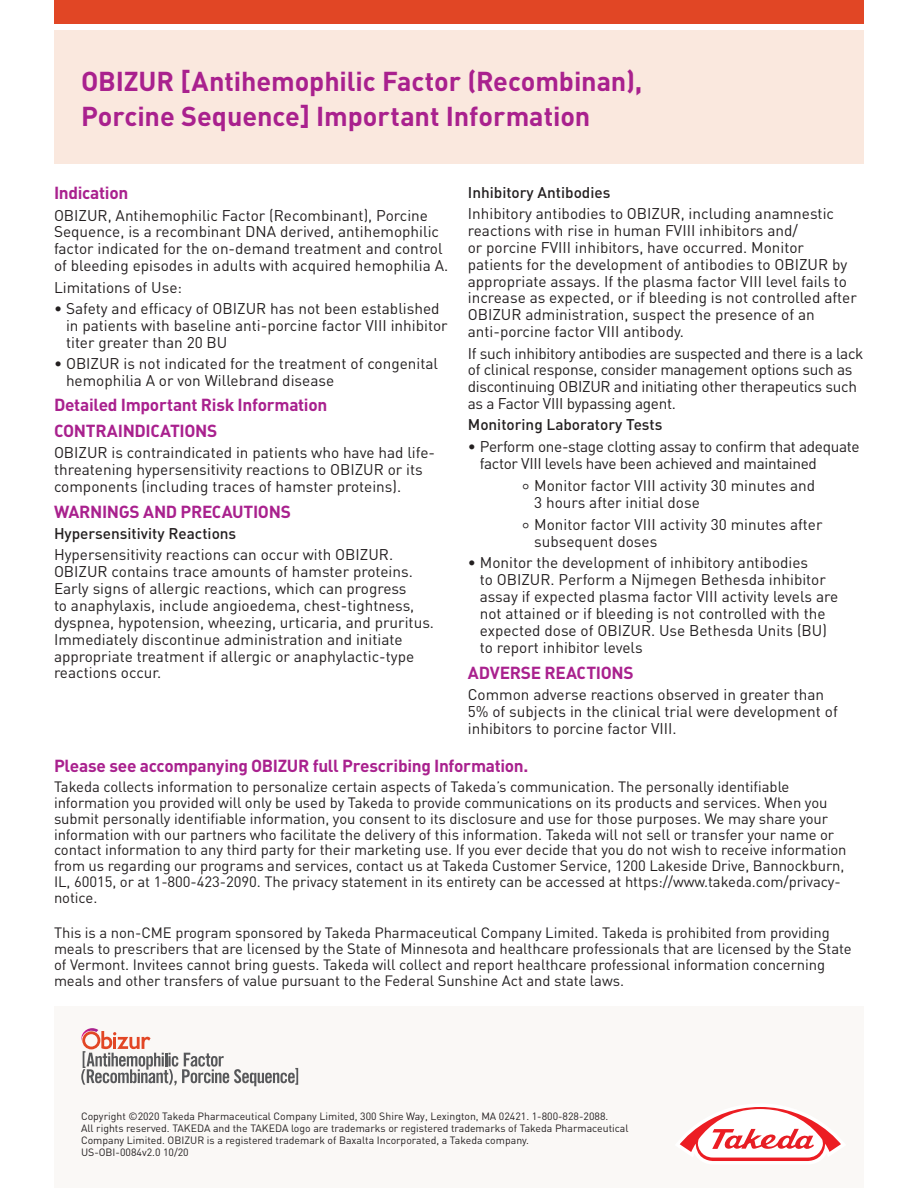
<style>
.page{position:relative;width:918px;height:1188px;background:#fff}
.page>*{position:absolute;margin:0;border:0;box-sizing:border-box;transform-origin:0 0}
.t1{font:700 27px/34.5px "DIN";letter-spacing:-.005em;color:#a9218e}
.t2{font:700 17.25px/26px "DIN";letter-spacing:-.02em;color:#a9218e}
.t3{font:15.3px/17px "DIN";color:#231f20}
.t4{font:15.3px/17px "DIN";letter-spacing:-.02em;color:#231f20}
.t5{font:500 15.3px "DIN";color:#231f20}
.t6{font:14.85px/15.8px "DIN";letter-spacing:-.005em;color:#231f20}
.t7{font:10.5px/12px "DIN";color:#231f20}
.s1{font-family:"Arial";font-size:22.5px}
</style>
<div class="page">
<div style="left:54px;top:1006px;width:810px;height:182px;background:#f7f4f2"></div>
<div style="left:54px;top:0;width:810px;height:24px;background:#e14625"></div>
<div style="left:54px;top:30px;width:810px;height:134px;background:#fae8de"></div>
<svg style="left:81px;top:1028px;width:217px;height:58px"></svg>
<svg style="left:676px;top:1104px;width:169px;height:60px"></svg>
<h1 class="t1" style="left:81px;top:63px;width:563px">OBIZUR [Antihemophilic Factor (Recombinan),<br>Porcine Sequence] Important Information</h1>
<p class="t5" style="left:468px;top:182px;width:144px">Inhibitory Antibodies</p>
<p class="t3" style="left:468px;top:205px;width:391px">Inhibitory antibodies to OBIZUR, including anamnestic reactions with rise in human FVIII inhibitors and/<br>or porcine FVIII inhibitors, have occurred. Monitor patients for the development of antibodies to OBIZUR by appropriate assays. If the plasma factor VIII level fails to increase as expected, or if bleeding is not controlled after OBIZUR administration, suspect the presence of an anti-porcine factor VIII antibody.</p>
<p class="t4" style="left:468px;top:344px;width:397px">If such inhibitory antibodies are suspected and there is a lack of clinical response, consider management options such as discontinuing OBIZUR and initiating other therapeutics such as a Factor VIII bypassing agent.</p>
<p class="t5" style="left:468px;top:415px;width:196px">Monitoring Laboratory Tests</p>
<p class="t4" style="left:480px;top:437px;width:381px;text-indent:-12px">• Perform one-stage clotting assay to confirm that adequate factor VIII levels have been achieved and maintained</p>
<p class="t3" style="left:534px;top:477px;width:282px;text-indent:-12px"><span class="s1">◦</span> Monitor factor VIII activity 30 minutes and<br>3 hours after initial dose</p>
<p class="t3" style="left:534px;top:516px;width:290px;text-indent:-12px"><span class="s1">◦</span> Monitor factor VIII activity 30 minutes after subsequent doses</p>
<p class="t3" style="left:480px;top:554px;width:360px;text-indent:-12px">• Monitor the development of inhibitory antibodies<br>to OBIZUR. Perform a Nijmegen Bethesda inhibitor assay if expected plasma factor VIII activity levels are not attained or if bleeding is not controlled with the expected dose of OBIZUR. Use Bethesda Units (BU) to report inhibitor levels</p>
<p class="t2" style="left:468px;top:659px;width:167px">ADVERSE REACTIONS</p>
<p class="t3" style="left:468px;top:686px;width:372px">Common adverse reactions observed in greater than<br>5% of subjects in the clinical trial were development of inhibitors to porcine factor VIII.</p>
<p class="t2" style="left:54px;top:752px;width:476px">Please see accompanying OBIZUR full Prescribing Information.</p>
<p class="t6" style="left:54px;top:779px;width:794px">Takeda collects information to personalize certain aspects of Takeda’s communication. The personally identifiable information you provided will only be used by Takeda to provide communications on its products and services. When you submit personally identifiable information, you consent to its disclosure and use for those purposes. We may share your information with our partners who facilitate the delivery of this information. Takeda will not sell or transfer your name or contact information to any third party for their marketing use. If you ever decide that you do not wish to receive information from us regarding our programs and services, contact us at Takeda Customer Service, 1200 Lakeside Drive, Bannockburn, IL, 60015, or at 1-800-423-2090. The privacy statement in its entirety can be accessed at https://www.takeda.com/privacy&shy;notice.</p>
<p class="t6" style="left:54px;top:925px;width:799px">This is a non-CME program sponsored by Takeda Pharmaceutical Company Limited. Takeda is prohibited from providing meals to prescribers that are licensed by the State of Minnesota and healthcare professionals that are licensed by the State of Vermont. Invitees cannot bring guests. Takeda will collect and report healthcare professional information concerning meals and other transfers of value pursuant to the Federal Sunshine Act and state laws.</p>
<p class="t2" style="left:54px;top:179px;width:76px">Indication</p>
<p class="t3" style="left:54px;top:206px;width:396px">OBIZUR, Antihemophilic Factor (Recombinant), Porcine Sequence, is a recombinant DNA derived, antihemophilic factor indicated for the on-demand treatment and control of bleeding episodes in adults with acquired hemophilia A.</p>
<p class="t3" style="left:54px;top:278px;width:130px">Limitations of Use:</p>
<p class="t3" style="left:66px;top:299px;width:383px;text-indent:-12px">• Safety and efficacy of OBIZUR has not been established in patients with baseline anti-porcine factor VIII inhibitor titer greater than 20 BU</p>
<p class="t3" style="left:66px;top:355px;width:374px;text-indent:-12px">• OBIZUR is not indicated for the treatment of congenital hemophilia A or von Willebrand disease</p>
<p class="t2" style="left:54px;top:391px;width:275px">Detailed Important Risk Information<br>CONTRAINDICATIONS</p>
<p class="t3" style="left:54px;top:444px;width:383px">OBIZUR is contraindicated in patients who have had life&shy;threatening hypersensitivity reactions to OBIZUR or its components (including traces of hamster proteins).</p>
<p class="t2" style="left:54px;top:498px;width:239px">WARNINGS AND PRECAUTIONS</p>
<p class="t5" style="left:54px;top:524px;width:184px">Hypersensitivity Reactions</p>
<p class="t3" style="left:54px;top:546px;width:382px">Hypersensitivity reactions can occur with OBIZUR.<br>OBIZUR contains trace amounts of hamster proteins.<br>Early signs of allergic reactions, which can progress<br>to anaphylaxis, include angioedema, chest-tightness, dyspnea, hypotension, wheezing, urticaria, and pruritus.<br>Immediately discontinue administration and initiate appropriate treatment if allergic or anaphylactic-type reactions occur.</p>
<p class="t7" style="left:81px;top:1110px;width:549px">Copyright ©2020 Takeda Pharmaceutical Company Limited, 300 Shire Way, Lexington, MA 02421. 1-800-828-2088.<br>All rights reserved. TAKEDA and the TAKEDA logo are trademarks or registered trademarks of Takeda Pharmaceutical Company Limited. OBIZUR is a registered trademark of Baxalta Incorporated, a Takeda company.<br>US-OBI-0084v2.0 10/20</p>
</div>
